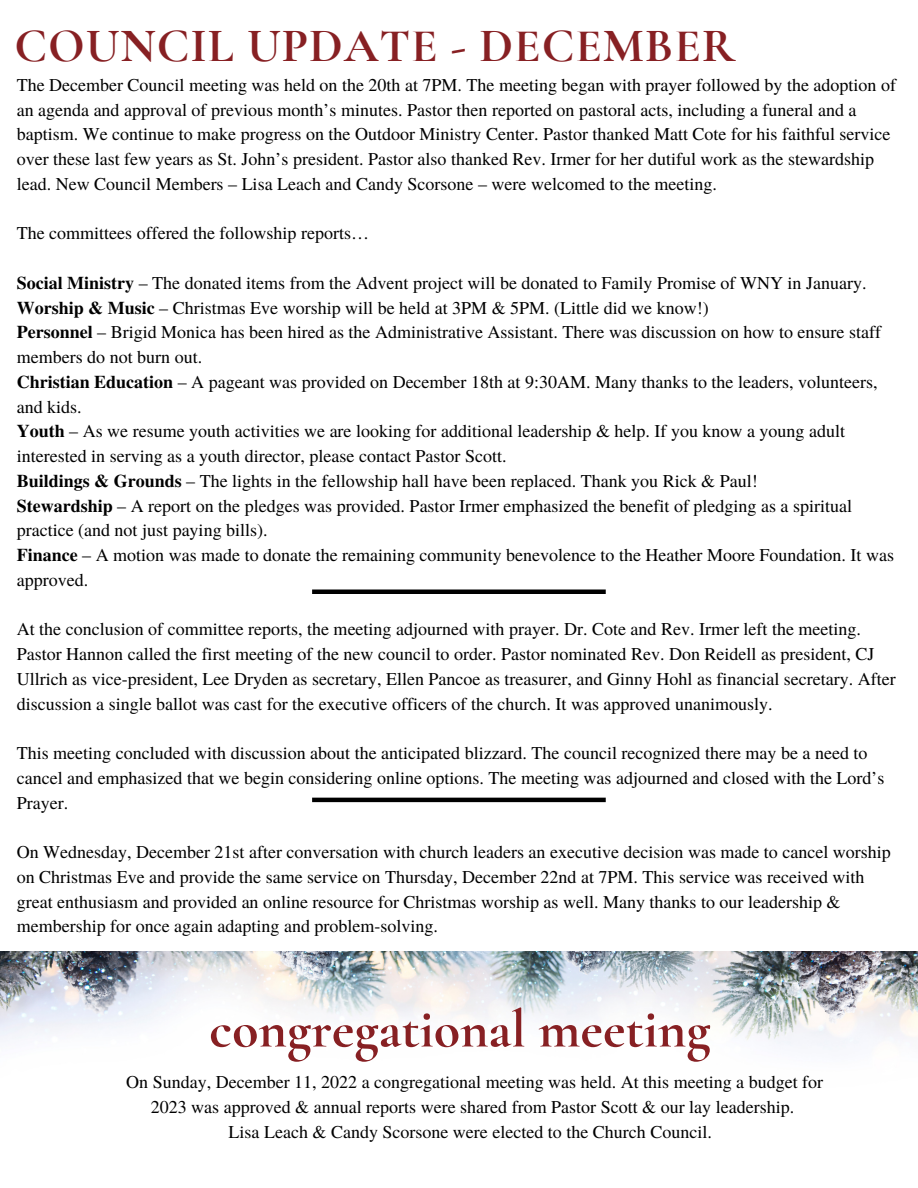
<style>
.page{position:relative;width:918px;height:1188px;background:#fff}
.page>*{position:absolute;margin:0;border:0;box-sizing:border-box;transform-origin:0 0}
.t1{font:700 54px "Cormorant Garamond";color:#872023}
.t2{font:700 48px "Cormorant Garamond";letter-spacing:.02em;color:#872023}
.t3{font:18px/24.8px "Te X Gyre Termes";color:#000}
.s1{font-weight:700}
</style>
<div class="page">
<hr style="left:312px;top:590px;width:294px;height:4px;background:#000">
<hr style="left:312px;top:798px;width:294px;height:4px;background:#000">
<img style="left:0;top:952px;width:918px;height:98px">
<h2 class="t2" style="left:14px;top:17px;width:722px">COUNCIL UPDATE - DECEMBER</h2>
<p class="t3" style="left:17px;top:72px;width:881px">The December Council meeting was held on the 20th at 7PM. The meeting began with prayer followed by the adoption of an agenda and approval of previous month’s minutes. Pastor then reported on pastoral acts, including a funeral and a baptism. We continue to make progress on the Outdoor Ministry Center. Pastor thanked Matt Cote for his faithful service over these last few years as St. John’s president. Pastor also thanked Rev. Irmer for her dutiful work as the stewardship lead. New Council Members – Lisa Leach and Candy Scorsone – were welcomed to the meeting.</p>
<p class="t3" style="left:17px;top:220px;width:354px">The committees offered the followship reports…</p>
<p class="t3" style="left:17px;top:270px;width:879px"><span class="s1">Social Ministry</span> – The donated items from the Advent project will be donated to Family Promise of WNY in January.<br><span class="s1">Worship &amp; Music</span> – Christmas Eve worship will be held at 3PM &amp; 5PM. (Little did we know!)<br><span class="s1">Personnel</span> – Brigid Monica has been hired as the Administrative Assistant. There was discussion on how to ensure staff members do not burn out.<br><span class="s1">Christian Education</span> – A pageant was provided on December 18th at 9:30AM. Many thanks to the leaders, volunteers, and kids.<br><span class="s1">Youth</span> – As we resume youth activities we are looking for additional leadership &amp; help. If you know a young adult interested in serving as a youth director, please contact Pastor Scott.<br><span class="s1">Buildings &amp; Grounds</span> – The lights in the fellowship hall have been replaced. Thank you Rick &amp; Paul!<br><span class="s1">Stewardship</span> – A report on the pledges was provided. Pastor Irmer emphasized the benefit of pledging as a spiritual practice (and not just paying bills).<br><span class="s1">Finance</span> – A motion was made to donate the remaining community benevolence to the Heather Moore Foundation. It was approved.</p>
<p class="t3" style="left:17px;top:616px;width:881px">At the conclusion of committee reports, the meeting adjourned with prayer. Dr. Cote and Rev. Irmer left the meeting.<br>Pastor Hannon called the first meeting of the new council to order. Pastor nominated Rev. Don Reidell as president, CJ Ullrich as vice-president, Lee Dryden as secretary, Ellen Pancoe as treasurer, and Ginny Hohl as financial secretary. After discussion a single ballot was cast for the executive officers of the church. It was approved unanimously.</p>
<p class="t3" style="left:17px;top:740px;width:869px">This meeting concluded with discussion about the anticipated blizzard. The council recognized there may be a need to cancel and emphasized that we begin considering online options. The meeting was adjourned and closed with the Lord’s<br>Prayer.</p>
<p class="t3" style="left:17px;top:839px;width:876px">On Wednesday, December 21st after conversation with church leaders an executive decision was made to cancel worship on Christmas Eve and provide the same service on Thursday, December 22nd at 7PM. This service was received with great enthusiasm and provided an online resource for Christmas worship as well. Many thanks to our leadership &amp; membership for once again adapting and problem-solving.</p>
<h1 class="t1" style="left:209px;top:997px;width:503px">congregational meeting</h1>
<p class="t3" style="left:126px;top:1069px;width:698px;text-align:center">On Sunday, December 11, 2022 a congregational meeting was held. At this meeting a budget for<br>2023 was approved &amp; annual reports were shared from Pastor Scott &amp; our lay leadership.<br>Lisa Leach &amp; Candy Scorsone were elected to the Church Council.</p>
</div>
